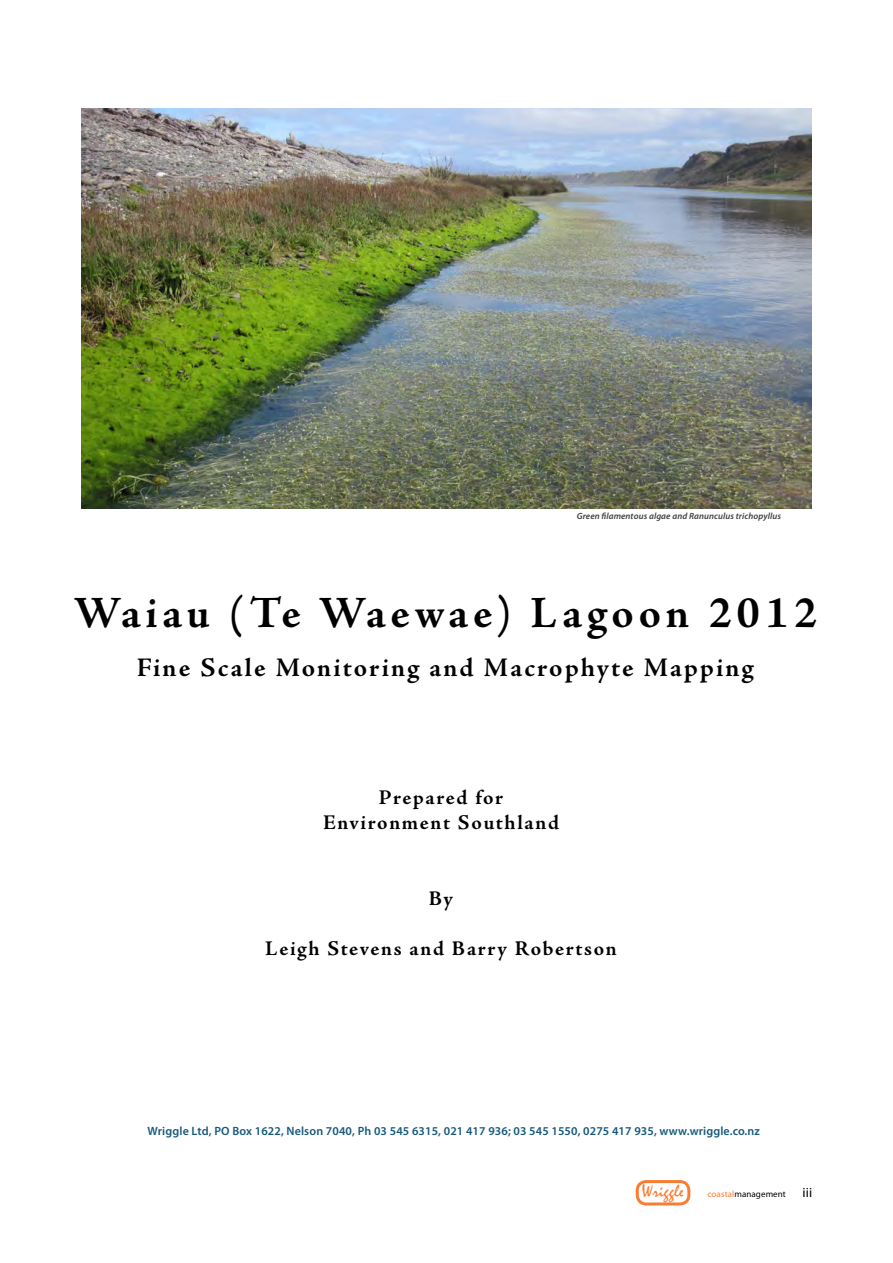
<style>
.page{position:relative;width:893px;height:1263px;background:#fff}
.page>*{position:absolute;margin:0;border:0;box-sizing:border-box;transform-origin:0 0}
.t1{font:700 45px "Adobe Jenson Pro";letter-spacing:.1em;color:#000}
.t2{font:700 27px "Adobe Jenson Pro";letter-spacing:.075em;color:#000}
.t3{font:700 21px/25.2px "Adobe Jenson Pro";letter-spacing:.075em;color:#000;text-align:center}
.t4{font:18px "Mistral";letter-spacing:.01em;color:#fa7c33}
.t5{font:600 12px "Myriad Pro";letter-spacing:.01em;color:#16597b}
.t6{font:italic 600 9px "Myriad Pro";letter-spacing:.01em;color:#3d3c3e}
.t7{font:9px "Myriad Pro";letter-spacing:.01em;color:#000}
.s1{color:#fa7c33}
.s2{font-size:13.5px}
</style>
<div class="page">
<div style="left:636px;top:1180px;width:54px;height:25px;border:3px solid #fa7c33;border-radius:9px"></div>
<img style="left:81px;top:108px;width:731px;height:400px">
<p class="t6" style="left:577px;top:511px;width:206px">Green filamentous algae and Ranunculus trichopyllus</p>
<h1 class="t1" style="left:74px;top:587px;width:745px">Waiau (Te Waewae) Lagoon 2012</h1>
<h2 class="t2" style="left:137px;top:652px;width:619px">Fine Scale Monitoring and Macrophyte Mapping</h2>
<h3 class="t3" style="left:323px;top:785px;width:238px">Prepared for<br>Environment Southland</h3>
<h3 class="t3" style="left:429px;top:886px;width:26px">By</h3>
<h3 class="t3" style="left:265px;top:936px;width:353px">Leigh Stevens and Barry Robertson</h3>
<p class="t5" style="left:148px;top:1123px;width:614px">Wriggle Ltd, PO Box 1622, Nelson 7040, Ph 03 545 6315, 021 417 936; 03 545 1550, 0275 417 935, www.wriggle.co.nz</p>
<h3 class="t4" style="left:642px;top:1182px;width:43px">Wriggle</h3>
<p class="t7" style="left:707px;top:1188px;width:106px"><span class="s1">coastal</span>management <span class="s2">iii</span></p>
</div>
